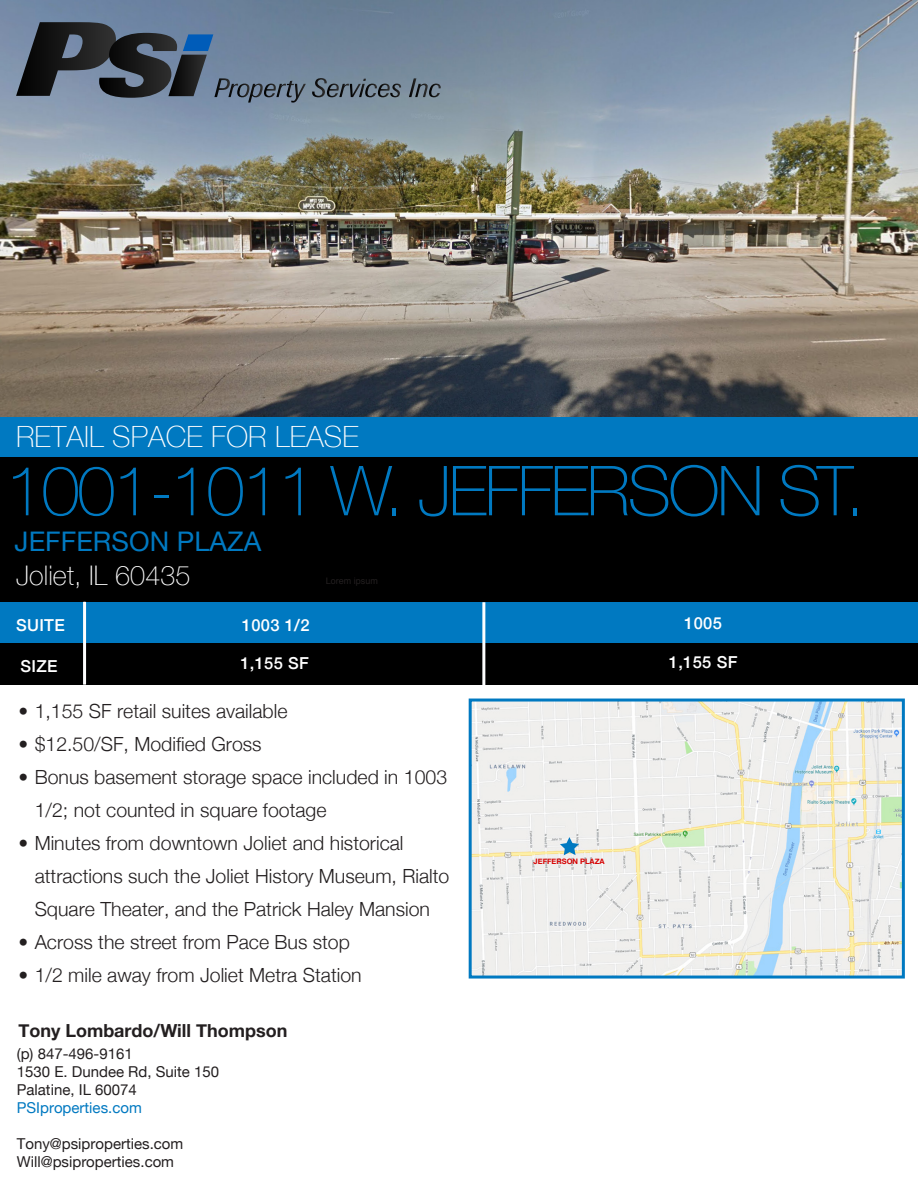
<style>
.page{position:relative;width:918px;height:1188px;background:#fff}
.page>*{position:absolute;margin:0;border:0;box-sizing:border-box;transform-origin:0 0}
.t1{font:100 69px "Helvetica Neue";letter-spacing:-.035em;color:#0079c1}
.t2{font:100 29.25px "Helvetica Neue";letter-spacing:.005em;color:#fff}
.t3{font:100 27px "Helvetica Neue";letter-spacing:.005em;color:#fff}
.t4{font:27px "Helvetica Neue";letter-spacing:.005em;color:#0079c1}
.t5{font:300 19.5px/33px "Helvetica Neue";color:#231f20}
.t6{font:700 18px "Helvetica Neue";color:#231f20}
.t7{font:500 16.5px "Helvetica Neue";letter-spacing:.02em;color:#fff}
.t8{font:15px/18px "Helvetica Neue";color:#231f20}
.t9{font:15px "Helvetica Neue";color:#0079c1}
.t10{font:9px "Helvetica";color:#231f20}
.t11{font:700 7.5px "Helvetica Neue";color:#d60000}
</style>
<div class="page">
<div style="left:0;top:457px;width:918px;height:146px;background:#000"></div>
<div style="left:0;top:415px;width:918px;height:42px;background:#0079c1"></div>
<img style="left:0;top:0;width:918px;height:417px">
<div style="left:0;top:602px;width:918px;height:42px;background:#0079c1"></div>
<div style="left:0;top:643px;width:918px;height:42px;background:#000"></div>
<hr style="left:83px;top:602px;width:3px;height:83px;background:#fdfeff">
<svg style="left:312px;top:78px;width:89px;height:19px;background:#5e6c79"></svg>
<svg style="left:409px;top:78px;width:32px;height:19px"></svg>
<svg style="left:16px;top:22px;width:290px;height:81px;background:#505e70"></svg>
<svg style="left:468px;top:698px;width:437px;height:281px;background:#e2e8e7"></svg>
<svg style="left:560px;top:837px;width:19px;height:18px"></svg>
<hr style="left:482px;top:602px;width:3px;height:83px;background:#fdfeff">
<h2 class="t2" style="left:16px;top:414px;width:344px">RETAIL SPACE FOR LEASE</h2>
<h1 class="t1" style="left:6px;top:438px;width:860px">1001-1011 W. JEFFERSON ST.</h1>
<h3 class="t4" style="left:15px;top:522px;width:248px">JEFFERSON PLAZA</h3>
<h3 class="t3" style="left:16px;top:555px;width:176px">Joliet, IL 60435</h3>
<p class="t10" style="left:326px;top:574px;width:54px">Lorem ipsum</p>
<p class="t7" style="left:242px;top:611px;width:69px">1003 1/2</p>
<p class="t7" style="left:240px;top:650px;width:70px">1,155 SF</p>
<p class="t5" style="left:18px;top:693px;width:271px">• 1,155 SF retail suites available</p>
<p class="t5" style="left:18px;top:726px;width:245px">• $12.50/SF, Modified Gross</p>
<p class="t5" style="left:35px;top:759px;width:414px;text-indent:-16px">• Bonus basement storage space included in 1003<br>1/2; not counted in square footage</p>
<p class="t5" style="left:35px;top:825px;width:416px;text-indent:-16px">• Minutes from downtown Joliet and historical attractions such the Joliet History Museum, Rialto<br>Square Theater, and the Patrick Haley Mansion</p>
<p class="t5" style="left:18px;top:924px;width:333px">• Across the street from Pace Bus stop</p>
<p class="t5" style="left:18px;top:957px;width:345px">• 1/2 mile away from Joliet Metra Station</p>
<p class="t7" style="left:16px;top:611px;width:50px">SUITE</p>
<p class="t7" style="left:21px;top:653px;width:39px">SIZE</p>
<p class="t6" style="left:18px;top:1017px;width:271px">Tony Lombardo/Will Thompson</p>
<p class="t8" style="left:17px;top:1046px;width:204px">(p) 847-496-9161<br>1530 E. Dundee Rd, Suite 150<br>Palatine, IL 60074</p>
<p class="t9" style="left:17px;top:1097px;width:127px">PSIproperties.com</p>
<p class="t8" style="left:17px;top:1136px;width:168px">Tony@psiproperties.com<br>Will@psiproperties.com</p>
<p class="t7" style="left:684px;top:610px;width:39px">1005</p>
<p class="t7" style="left:669px;top:649px;width:70px">1,155 SF</p>
<p class="t11" style="left:534px;top:855px;width:73px">JEFFERSON PLAZA</p>
</div>
